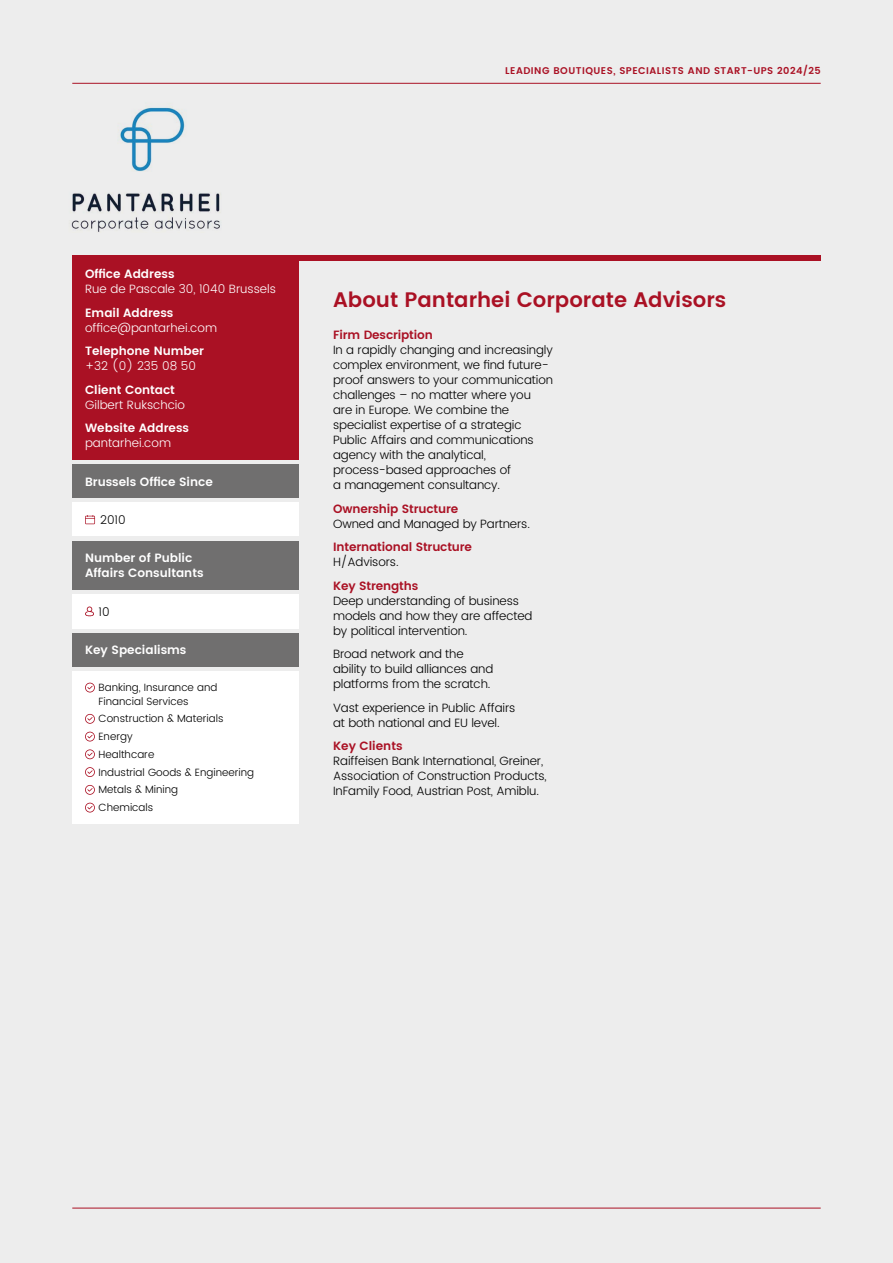
<style>
.page{position:relative;width:893px;height:1263px;background:#ededed}
.page>*{position:absolute;margin:0;border:0;box-sizing:border-box;transform-origin:0 0}
.t1{font:600 21px "Poppins";color:#aa1124}
.t2{font:300 12px/15px "Poppins";letter-spacing:-.01em;color:#000}
.t3{font:600 12px/15px "Poppins";color:#fff}
.t4{font:300 12px "Poppins";color:#fff}
.t5{font:600 12px "Poppins";letter-spacing:-.01em;color:#aa1124}
.t6{font:300 10.5px/17.7px "Poppins";color:#000}
.t7{font:600 9.75px "Poppins";letter-spacing:.05em;color:#aa1124}
</style>
<div class="page">
<hr style="left:72px;top:83px;width:749px;height:1px;background:#aa1124">
<div style="left:72px;top:255px;width:749px;height:5px;background:#aa1124"></div>
<hr style="left:72px;top:1208px;width:749px;height:1px;background:#aa1124">
<img style="left:71px;top:107px;width:149px;height:125px">
<div style="left:72px;top:464px;width:227px;height:34px;background:#706f6f"></div>
<div style="left:72px;top:541px;width:227px;height:48px;background:#706f6f"></div>
<div style="left:72px;top:502px;width:227px;height:34px;background:#fff"></div>
<svg style="left:85px;top:515px;width:10px;height:9px"></svg>
<div style="left:72px;top:594px;width:227px;height:34px;background:#fff"></div>
<svg style="left:85px;top:606px;width:9px;height:10px"></svg>
<div style="left:72px;top:257px;width:227px;height:203px;background:#aa1124"></div>
<div style="left:72px;top:671px;width:227px;height:153px;background:#fff"></div>
<svg style="left:85px;top:683px;width:10px;height:9px"></svg>
<svg style="left:85px;top:714px;width:10px;height:10px"></svg>
<svg style="left:85px;top:732px;width:10px;height:9px"></svg>
<svg style="left:85px;top:749px;width:10px;height:10px"></svg>
<svg style="left:85px;top:767px;width:10px;height:10px"></svg>
<svg style="left:85px;top:785px;width:10px;height:10px"></svg>
<svg style="left:85px;top:803px;width:10px;height:9px"></svg>
<div style="left:72px;top:633px;width:227px;height:33px;background:#706f6f"></div>
<p class="t7" style="left:505px;top:63px;width:317px">LEADING BOUTIQUES, SPECIALISTS AND START-UPS 2024/25</p>
<p class="t3" style="left:85px;top:267px;width:91px">Office Address</p>
<p class="t4" style="left:85px;top:281px;width:193px">Rue de Pascale 30, 1040 Brussels</p>
<p class="t3" style="left:85px;top:306px;width:90px">Email Address</p>
<p class="t4" style="left:85px;top:319px;width:134px">office@pantarhei.com</p>
<p class="t3" style="left:85px;top:344px;width:121px">Telephone Number</p>
<p class="t4" style="left:85px;top:358px;width:112px">+32 (0) 235 08 50</p>
<p class="t3" style="left:85px;top:383px;width:91px">Client Contact</p>
<p class="t4" style="left:85px;top:396px;width:102px">Gilbert Rukschcio</p>
<p class="t3" style="left:85px;top:421px;width:106px">Website Address</p>
<p class="t4" style="left:85px;top:435px;width:88px">pantarhei.com</p>
<p class="t3" style="left:85px;top:474px;width:129px">Brussels Office Since</p>
<p class="t2" style="left:100px;top:512px;width:27px">2010</p>
<p class="t3" style="left:85px;top:550px;width:120px">Number of Public<br>Affairs Consultants</p>
<p class="t2" style="left:99px;top:604px;width:13px">10</p>
<p class="t3" style="left:85px;top:642px;width:103px">Key Specialisms</p>
<p class="t6" style="left:99px;top:681px;width:120px;line-height:13.5px">Banking, Insurance and<br>Financial Services</p>
<p class="t6" style="left:99px;top:710px;width:157px">Construction &amp; Materials<br>Energy<br>Healthcare<br>Industrial Goods &amp; Engineering<br>Metals &amp; Mining<br>Chemicals</p>
<h1 class="t1" style="left:333px;top:284px;width:395px">About Pantarhei Corporate Advisors</h1>
<p class="t5" style="left:333px;top:326px;width:101px">Firm Description</p>
<p class="t2" style="left:333px;top:343px;width:221px">In a rapidly changing and increasingly complex environment, we find future&shy;proof answers to your communication challenges – no matter where you are in Europe. We combine the specialist expertise of a strategic Public Affairs and communications agency with the analytical, process-based approaches of<br>a management consultancy.</p>
<p class="t5" style="left:333px;top:499px;width:127px">Ownership Structure</p>
<p class="t2" style="left:333px;top:516px;width:198px">Owned and Managed by Partners.</p>
<p class="t5" style="left:333px;top:538px;width:141px">International Structure</p>
<p class="t2" style="left:333px;top:555px;width:67px">H/Advisors.</p>
<p class="t5" style="left:333px;top:576px;width:87px">Key Strengths</p>
<p class="t2" style="left:333px;top:593px;width:201px">Deep understanding of business models and how they are affected by political intervention.</p>
<p class="t2" style="left:333px;top:647px;width:162px">Broad network and the ability to build alliances and platforms from the scratch.</p>
<p class="t2" style="left:333px;top:700px;width:184px">Vast experience in Public Affairs at both national and EU level.</p>
<p class="t5" style="left:333px;top:737px;width:71px">Key Clients</p>
<p class="t2" style="left:333px;top:754px;width:215px">Raiffeisen Bank International, Greiner,<br>Association of Construction Products,<br>InFamily Food, Austrian Post, Amiblu.</p>
</div>
